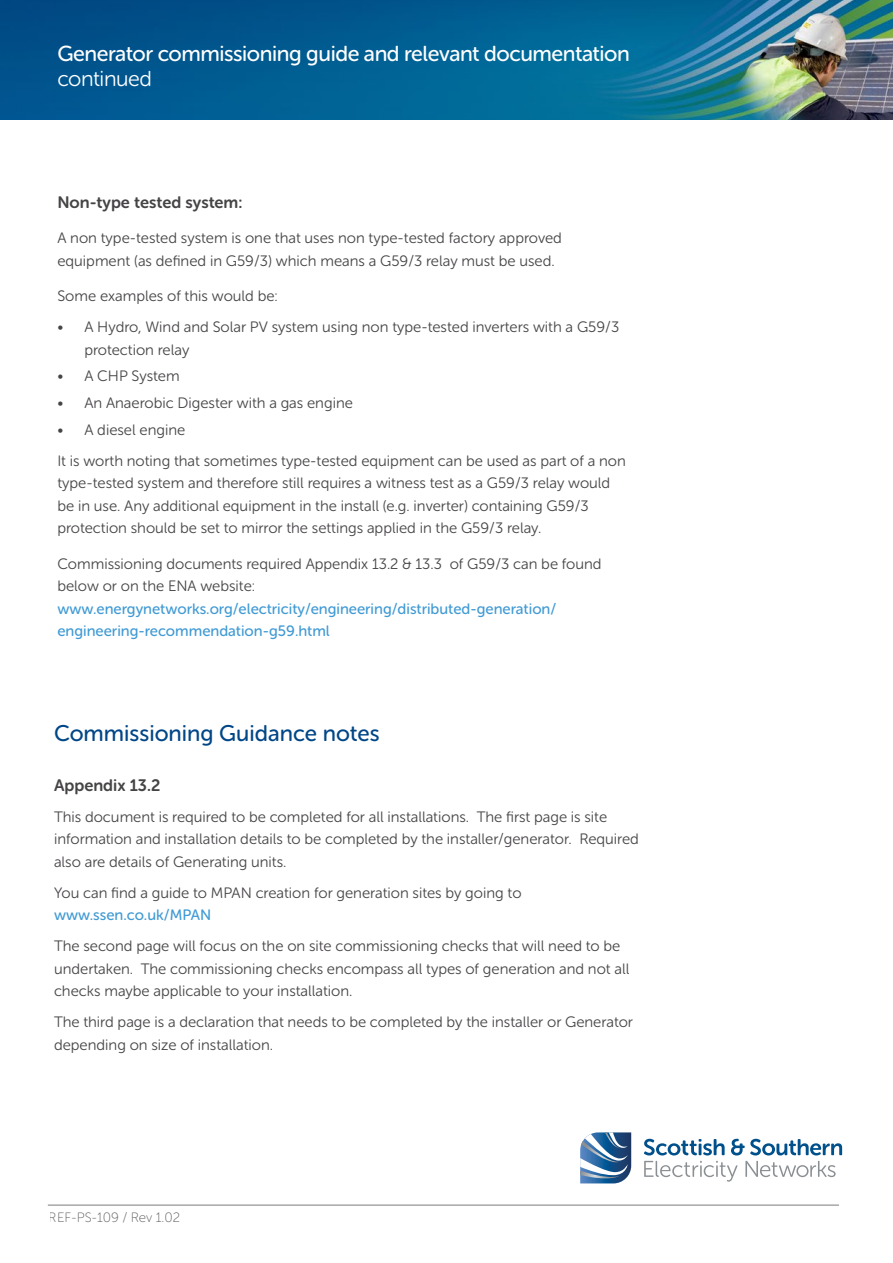
<style>
.page{position:relative;width:893px;height:1263px;background:#fff}
.page>*{position:absolute;margin:0;border:0;box-sizing:border-box;transform-origin:0 0}
.Titles{font:22.5px "Museo Sans Rounded 500";color:#004687}
.t1{font:21.6px "Museo Sans Rounded 500";letter-spacing:-.02em;color:#fff}
.t2{font:21.6px "Museo Sans Rounded 300";letter-spacing:-.02em;color:#fff}
.t3{font:16.5px "Museo Sans Rounded 700";color:#464346}
.t4{font:15px/22.5px "Museo Sans Rounded 300";color:#464346}
.t5{font:15px/22.5px "Museo Sans Rounded 500";color:#409ad4}
.t6{font:13.5px "Museo Sans Rounded 100";color:#464346}
.s1{font-family:"Museo Sans Rounded 300";color:#464346}
.s2{font-family:"Museo Sans Rounded 500";color:#409ad4}
</style>
<div class="page">
<hr style="left:48px;top:1204px;width:791px;height:2px;background:#a5a7a9">
<img style="left:0;top:0;width:893px;height:119px">
<svg style="left:580px;top:1132px;width:51px;height:51px"></svg>
<svg style="left:644px;top:1139px;width:81px;height:16px"></svg>
<svg style="left:731px;top:1139px;width:111px;height:16px"></svg>
<svg style="left:644px;top:1161px;width:94px;height:21px"></svg>
<svg style="left:745px;top:1161px;width:91px;height:16px"></svg>
<p class="t1" style="left:57px;top:41px;width:574px">Generator commissioning guide and relevant documentation</p>
<p class="t2" style="left:57px;top:66px;width:96px">continued</p>
<p class="t3" style="left:57px;top:193px;width:187px">Non-type tested system:</p>
<p class="t4" style="left:57px;top:227px;width:506px">A non type-tested system is one that uses non type-tested factory approved equipment (as defined in G59/3) which means a G59/3 relay must be used.</p>
<p class="t4" style="left:57px;top:285px;width:222px">Some examples of this would be:</p>
<p class="t4" style="left:84px;top:316px;width:536px;text-indent:-27px">• A Hydro, Wind and Solar PV system using non type-tested inverters with a G59/3 protection relay</p>
<p class="t4" style="left:57px;top:365px;width:124px">• A CHP System</p>
<p class="t4" style="left:57px;top:392px;width:297px">• An Anaerobic Digester with a gas engine</p>
<p class="t4" style="left:57px;top:419px;width:129px">• A diesel engine</p>
<p class="t4" style="left:57px;top:450px;width:570px">It is worth noting that sometimes type-tested equipment can be used as part of a non type-tested system and therefore still requires a witness test as a G59/3 relay would be in use. Any additional equipment in the install (e.g. inverter) containing G59/3 protection should be set to mirror the settings applied in the G59/3 relay.</p>
<p class="t5" style="left:57px;top:552px;width:546px"><span class="s1">Commissioning documents required Appendix 13.2 &amp; 13.3 of G59/3 can be found below or on the ENA website: </span>www.energynetworks.org/electricity/engineering/distributed-generation/ engineering-recommendation-g59.html</p>
<p class="Titles" style="left:54px;top:721px;width:327px">Commissioning Guidance notes</p>
<p class="t3" style="left:54px;top:776px;width:108px">Appendix 13.2</p>
<p class="t4" style="left:54px;top:805px;width:586px">This document is required to be completed for all installations. The first page is site information and installation details to be completed by the installer/generator. Required also are details of Generating units.</p>
<p class="t4" style="left:54px;top:881px;width:469px">You can find a guide to MPAN creation for generation sites by going to <span class="s2">www.ssen.co.uk/MPAN</span></p>
<p class="t4" style="left:54px;top:935px;width:577px">The second page will focus on the on site commissioning checks that will need to be undertaken. The commissioning checks encompass all types of generation and not all checks maybe applicable to your installation.</p>
<p class="t4" style="left:54px;top:1011px;width:580px">The third page is a declaration that needs to be completed by the installer or Generator depending on size of installation.</p>
<p class="t6" style="left:49px;top:1210px;width:133px">REF-PS-109 / Rev 1.02</p>
</div>
